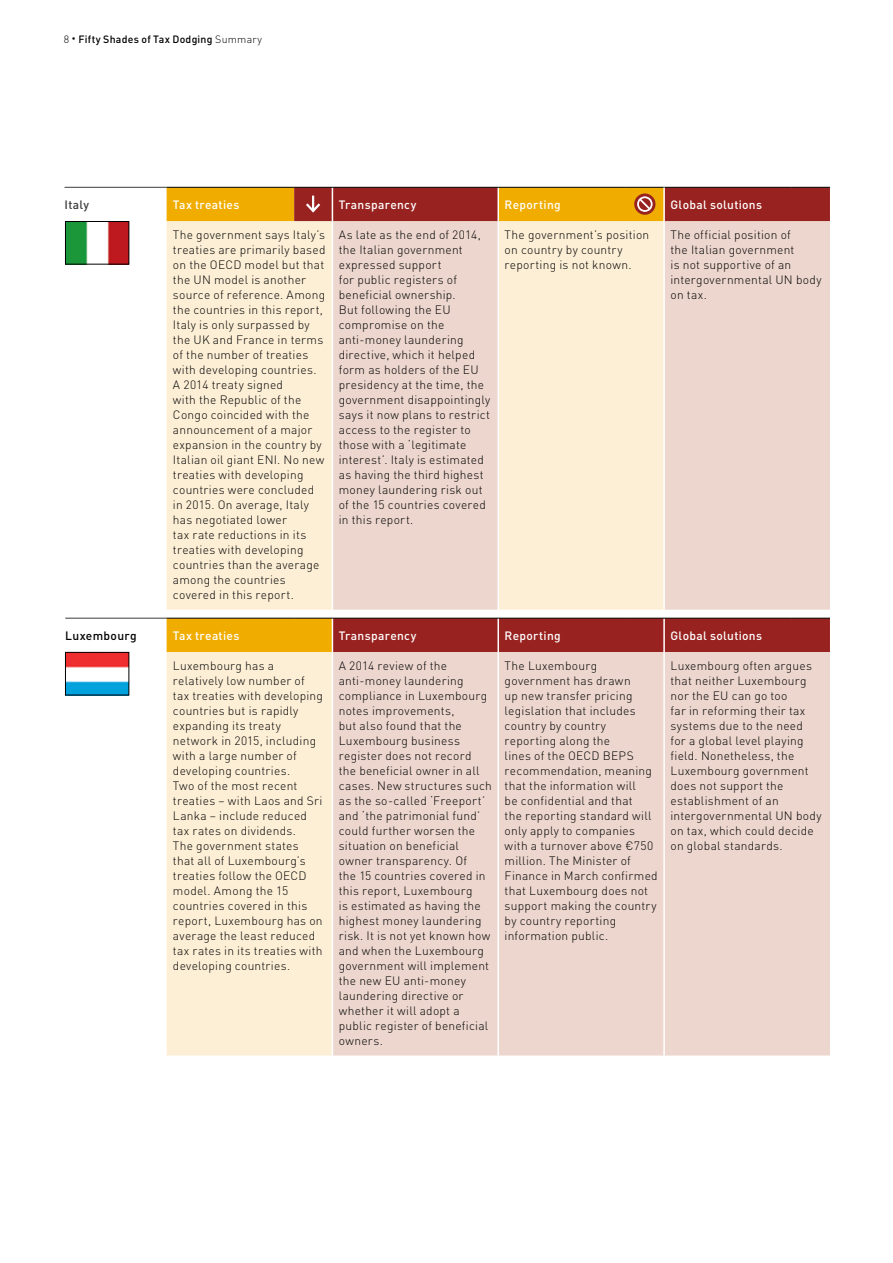
<style>
.page{position:relative;width:893px;height:1263px;background:#fff}
.page>*{position:absolute;margin:0;border:0;box-sizing:border-box;transform-origin:0 0}
.t1{font:300 12px/15px "DINOT";letter-spacing:.02em;color:#000}
.t2{font:500 12px "DINOT";letter-spacing:.025em;color:#fff}
.t3{font:500 12px "DINOT";letter-spacing:.025em;color:#000}
.t4{font:500 12px "DINOT";letter-spacing:.025em;color:#3c3c3b}
.t5{font:500 10.5px "DINOT";letter-spacing:.025em;color:#000}
.s1{font-weight:300}
.s2{font-size:7.5px}
</style>
<div class="page">
<svg style="left:294px;top:188px;width:536px;height:33px;background:#b24b16"></svg>
<div style="left:167px;top:221px;width:165px;height:834px;background:#fdefd6"></div>
<svg style="left:333px;top:221px;width:497px;height:834px;background:#ebd3c9"></svg>
<hr style="left:332px;top:187px;width:1px;height:34px;background:#fff">
<hr style="left:497px;top:187px;width:2px;height:34px;background:#fff">
<hr style="left:497px;top:221px;width:2px;height:389px;background:#fff">
<hr style="left:663px;top:221px;width:2px;height:389px;background:#fff">
<svg style="left:497px;top:610px;width:2px;height:8px"></svg>
<svg style="left:663px;top:610px;width:2px;height:8px"></svg>
<hr style="left:497px;top:618px;width:2px;height:34px;background:#fff">
<hr style="left:663px;top:618px;width:2px;height:34px;background:#fff">
<hr style="left:497px;top:652px;width:2px;height:403px;background:#fff">
<hr style="left:663px;top:652px;width:2px;height:403px;background:#fff">
<hr style="left:65px;top:618px;width:102px;height:1px;background:#3c3c3b">
<hr style="left:167px;top:618px;width:127px;height:1px;background:#000">
<hr style="left:294px;top:618px;width:38px;height:1px;background:#000">
<hr style="left:332px;top:618px;width:128px;height:1px;background:#000">
<hr style="left:460px;top:618px;width:38px;height:1px;background:#000">
<hr style="left:498px;top:618px;width:128px;height:1px;background:#000">
<hr style="left:626px;top:618px;width:38px;height:1px;background:#000">
<hr style="left:664px;top:618px;width:128px;height:1px;background:#000">
<hr style="left:792px;top:618px;width:38px;height:1px;background:#000">
<hr style="left:65px;top:187px;width:102px;height:1px;background:#3c3c3b">
<hr style="left:167px;top:187px;width:127px;height:1px;background:#000">
<hr style="left:294px;top:187px;width:38px;height:1px;background:#000">
<hr style="left:332px;top:187px;width:128px;height:1px;background:#000">
<hr style="left:460px;top:187px;width:38px;height:1px;background:#000">
<hr style="left:498px;top:187px;width:128px;height:1px;background:#000">
<hr style="left:664px;top:187px;width:128px;height:1px;background:#000">
<hr style="left:792px;top:187px;width:38px;height:1px;background:#000">
<hr style="left:626px;top:187px;width:38px;height:1px;background:#000">
<hr style="left:663px;top:187px;width:2px;height:34px;background:#fff">
<img style="left:67px;top:223px;width:60px;height:39px">
<div style="left:65px;top:221px;width:64px;height:43px;border:1px solid #000"></div>
<img style="left:67px;top:654px;width:60px;height:39px">
<div style="left:65px;top:652px;width:64px;height:43px;border:1px solid #000"></div>
<svg style="left:304px;top:196px;width:19px;height:18px"></svg>
<svg style="left:634px;top:193px;width:21px;height:22px"></svg>
<svg style="left:637px;top:196px;width:16px;height:16px"></svg>
<p class="t5" style="left:64px;top:32px;width:200px"><span class="s1">8</span> <span class="s2">•</span> Fifty Shades of Tax Dodging <span class="s1">Summary</span></p>
<p class="t4" style="left:65px;top:197px;width:26px">Italy</p>
<p class="t2" style="left:173px;top:197px;width:68px">Tax treaties</p>
<p class="t2" style="left:339px;top:197px;width:79px">Transparency</p>
<p class="t2" style="left:505px;top:197px;width:58px">Reporting</p>
<p class="t2" style="left:670px;top:197px;width:93px">Global solutions</p>
<p class="t1" style="left:173px;top:227px;width:154px">The government says Italy’s treaties are primarily based on the OECD model but that the UN model is another source of reference. Among the countries in this report,<br>Italy is only surpassed by the UK and France in terms of the number of treaties with developing countries.<br>A 2014 treaty signed<br>with the Republic of the<br>Congo coincided with the announcement of a major expansion in the country by<br>Italian oil giant ENI. No new treaties with developing countries were concluded in 2015. On average, Italy has negotiated lower<br>tax rate reductions in its treaties with developing countries than the average among the countries covered in this report.</p>
<p class="t1" style="left:339px;top:227px;width:153px">As late as the end of 2014, the Italian government expressed support<br>for public registers of beneficial ownership.<br>But following the EU compromise on the anti-money laundering directive, which it helped form as holders of the EU presidency at the time, the government disappointingly says it now plans to restrict access to the register to those with a ‘legitimate interest’. Italy is estimated as having the third highest money laundering risk out of the 15 countries covered in this report.</p>
<p class="t1" style="left:505px;top:227px;width:146px">The government’s position on country by country reporting is not known.</p>
<p class="t1" style="left:670px;top:227px;width:153px">The official position of<br>the Italian government<br>is not supportive of an intergovernmental UN body on tax.</p>
<p class="t3" style="left:65px;top:628px;width:73px">Luxembourg</p>
<p class="t2" style="left:173px;top:628px;width:68px">Tax treaties</p>
<p class="t2" style="left:339px;top:628px;width:79px">Transparency</p>
<p class="t2" style="left:505px;top:628px;width:58px">Reporting</p>
<p class="t2" style="left:670px;top:628px;width:93px">Global solutions</p>
<p class="t1" style="left:173px;top:658px;width:152px">Luxembourg has a relatively low number of tax treaties with developing countries but is rapidly expanding its treaty network in 2015, including with a large number of developing countries.<br>Two of the most recent treaties – with Laos and Sri<br>Lanka – include reduced tax rates on dividends.<br>The government states that all of Luxembourg’s treaties follow the OECD model. Among the 15 countries covered in this report, Luxembourg has on average the least reduced tax rates in its treaties with developing countries.</p>
<p class="t1" style="left:339px;top:658px;width:155px">A 2014 review of the anti-money laundering compliance in Luxembourg notes improvements,<br>but also found that the<br>Luxembourg business register does not record<br>the beneficial owner in all cases. New structures such as the so-called ‘Freeport’ and ‘the patrimonial fund’ could further worsen the situation on beneficial owner transparency. Of<br>the 15 countries covered in this report, Luxembourg<br>is estimated as having the highest money laundering risk. It is not yet known how and when the Luxembourg government will implement the new EU anti-money laundering directive or whether it will adopt a public register of beneficial owners.</p>
<p class="t1" style="left:505px;top:658px;width:155px">The Luxembourg government has drawn<br>up new transfer pricing legislation that includes country by country reporting along the<br>lines of the OECD BEPS recommendation, meaning that the information will<br>be confidential and that<br>the reporting standard will only apply to companies with a turnover above €750 million. The Minister of<br>Finance in March confirmed that Luxembourg does not support making the country by country reporting information public.</p>
<p class="t1" style="left:670px;top:658px;width:153px">Luxembourg often argues that neither Luxembourg nor the EU can go too<br>far in reforming their tax systems due to the need<br>for a global level playing field. Nonetheless, the<br>Luxembourg government does not support the establishment of an intergovernmental UN body on tax, which could decide on global standards.</p>
</div>
